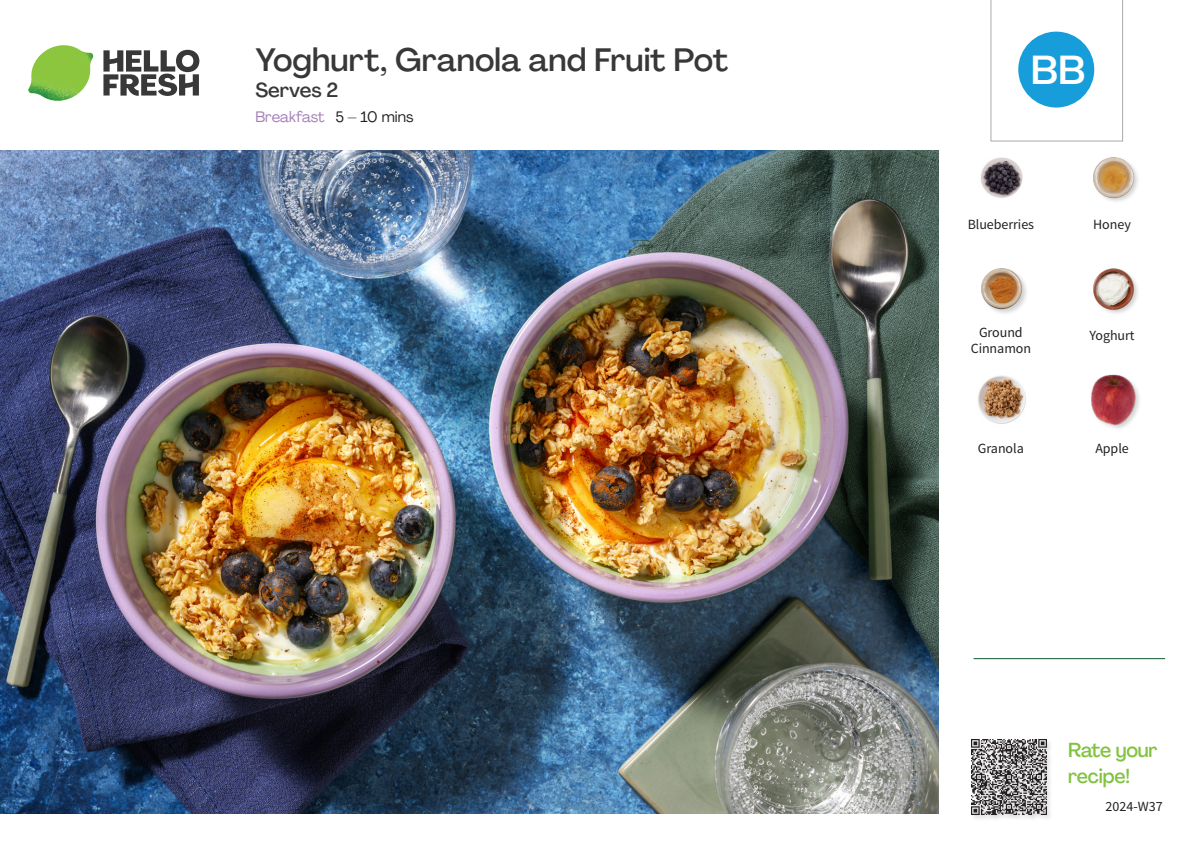
<style>
.page{position:relative;width:1191px;height:842px;background:#fff}
.page>*{position:absolute;margin:0;border:0;box-sizing:border-box;transform-origin:0 0}
._24_Recipe_Nr_Bag{font:500 40px "Agrandir";color:#fff}
._15_Titel_UK{font:500 32px "Agrandir";letter-spacing:.005em;color:#383839}
._24_Before_Start_Titel{font:500 20px/26px "Agrandir";letter-spacing:-.01em;color:#81c340;scale:.96 1}
._15_Titel_UK-2{font:500 20px "Agrandir";color:#383839}
._02_Box_Type{font:15px "Agrandir";color:#a47db7}
._18_FRONT_ingredients_UK{font:14px "Source Sans Pro";letter-spacing:-.005em;color:#231f20}
.s1{color:#fff}
.s2{color:#231f20}
</style>
<div class="page">
<svg style="left:103px;top:50px;width:96px;height:46px"></svg>
<img style="left:28px;top:45px;width:65px;height:56px">
<hr style="left:973px;top:658px;width:192px;height:1px;background:#0e572c">
<div style="left:971px;top:738px;width:82px;height:83px;background:#fafafa"></div>
<img style="left:971px;top:739px;width:79px;height:80px">
<svg style="left:990px;top:0;width:133px;height:142px"></svg>
<img style="left:980px;top:157px;width:43px;height:41px">
<img style="left:981px;top:268px;width:46px;height:45px">
<img style="left:978px;top:375px;width:48px;height:49px">
<img style="left:1093px;top:268px;width:45px;height:45px">
<img style="left:1093px;top:157px;width:45px;height:45px">
<img style="left:0;top:150px;width:938px;height:664px">
<div style="left:1090px;top:374px;width:51px;height:57px;background:#231f20;opacity:.2"></div>
<img style="left:1090px;top:374px;width:50px;height:53px">
<p class="_15_Titel_UK" style="left:255px;top:40px;width:474px">Yoghurt, Granola and Fruit Pot</p>
<p class="_15_Titel_UK-2" style="left:255px;top:77px;width:85px">Serves 2</p>
<p class="_02_Box_Type" style="left:255px;top:107px;width:160px">Breakfast<span class="s1">.</span> <span class="s2">5 – 10 mins</span></p>
<p class="_24_Recipe_Nr_Bag" style="left:1031px;top:46px;width:56px">BB</p>
<p class="_18_FRONT_ingredients_UK" style="left:967px;top:216px;width:68px">Blueberries</p>
<p class="_18_FRONT_ingredients_UK" style="left:1093px;top:216px;width:39px">Honey</p>
<p class="_18_FRONT_ingredients_UK" style="left:979px;top:323px;width:45px">Ground</p>
<p class="_18_FRONT_ingredients_UK" style="left:1089px;top:326px;width:47px">Yoghurt</p>
<p class="_18_FRONT_ingredients_UK" style="left:970px;top:339px;width:62px">Cinnamon</p>
<p class="_18_FRONT_ingredients_UK" style="left:978px;top:439px;width:47px">Granola</p>
<p class="_18_FRONT_ingredients_UK" style="left:1095px;top:439px;width:35px">Apple</p>
<p class="_24_Before_Start_Titel" style="left:1068px;top:737px;width:95px">Rate your recipe!</p>
<p class="_18_FRONT_ingredients_UK" style="left:1105px;top:797px;width:59px">2024-W37</p>
</div>
